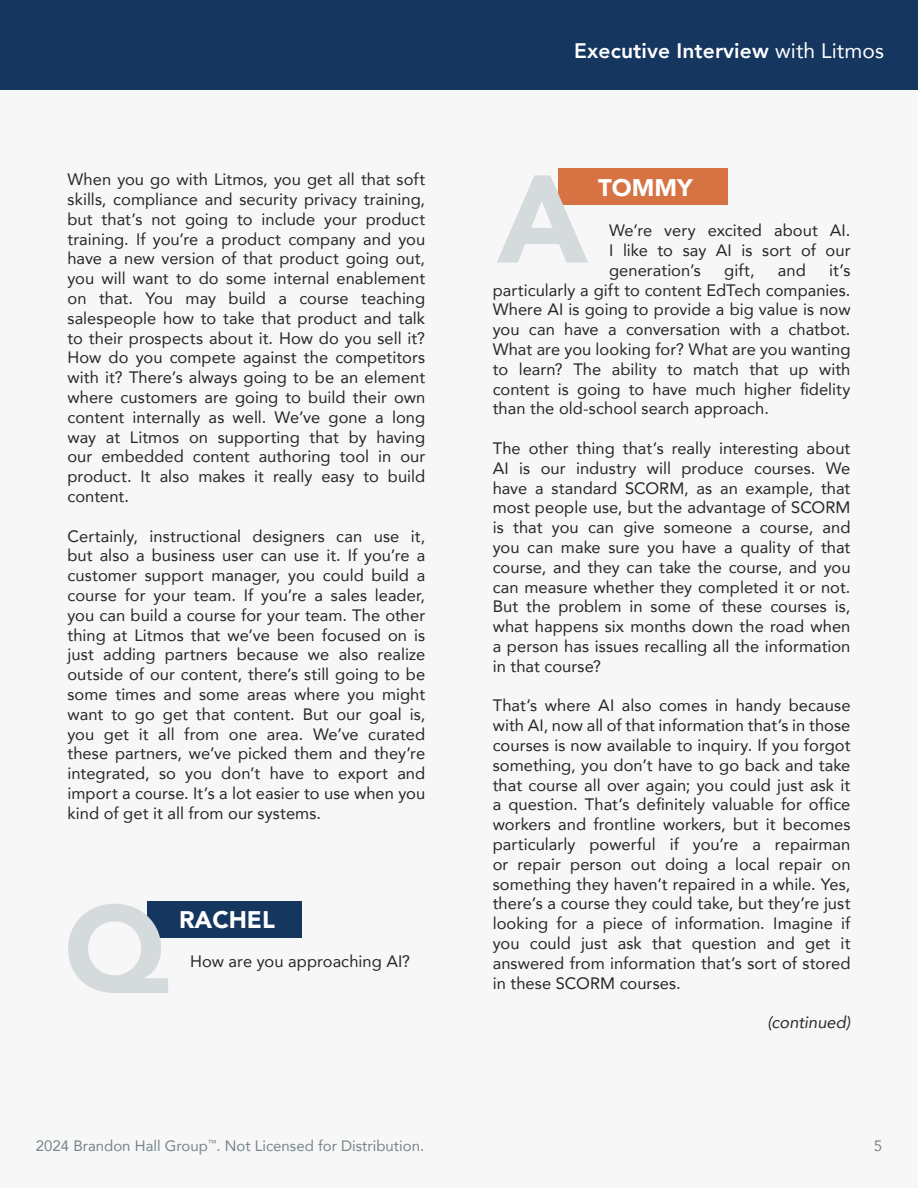
<style>
.page{position:relative;width:918px;height:1188px;background:#f7f7f7}
.page>*{position:absolute;margin:0;border:0;box-sizing:border-box;transform-origin:0 0}
.t1{font:900 123px "Avenir";color:#d5dadc}
.t2{font:900 24px "Avenir";color:#fff}
.t3{font:800 21px "Avenir";letter-spacing:.005em;color:#fff}
.body_copy{font:16.5px/19.8px "Avenir";color:#262626;text-align:justify}
.body_copy-2{font:italic 16.5px "Avenir";color:#262626}
.t4{font:15px "Avenir";color:#758589}
.s1{font-weight:400}
</style>
<div class="page">
<div style="left:0;top:0;width:918px;height:90px;background:#15365f"></div>
<div style="left:147px;top:901px;width:155px;height:37px;background:#15365f"></div>
<div style="left:558px;top:169px;width:169px;height:36px;background:#d77343"></div>
<p class="body_copy" style="left:68px;top:169px;width:359px">When you go with Litmos, you get all that soft skills, compliance and security privacy training, but that’s not going to include your product training. If you’re a product company and you have a new version of that product going out, you will want to do some internal enablement on that. You may build a course teaching salespeople how to take that product and talk to their prospects about it. How do you sell it?<br>How do you compete against the competitors with it? There’s always going to be an element where customers are going to build their own content internally as well. We’ve gone a long way at Litmos on supporting that by having our embedded content authoring tool in our product. It also makes it really easy to build content.</p>
<p class="body_copy" style="left:68px;top:526px;width:359px">Certainly, instructional designers can use it, but also a business user can use it. If you’re a customer support manager, you could build a course for your team. If you’re a sales leader, you can build a course for your team. The other thing at Litmos that we’ve been focused on is just adding partners because we also realize outside of our content, there’s still going to be</p>
<p class="body_copy" style="left:68px;top:684px;width:359px">some times and some areas where you might want to go get that content. But our goal is, you get it all from one area. We’ve curated these partners, we’ve picked them and they’re integrated, so you don’t have to export and import a course. It’s a lot easier to use when you kind of get it all from our systems.</p>
<p class="t1" style="left:64px;top:845px;width:106px">Q</p>
<p class="t2" style="left:179px;top:900px;width:98px">RACHEL</p>
<p class="body_copy" style="left:190px;top:951px;width:222px">How are you approaching AI?</p>
<p class="t3" style="left:574px;top:35px;width:311px">Executive Interview <span class="s1">with Litmos</span></p>
<p class="t1" style="left:497px;top:114px;width:93px">A</p>
<p class="t2" style="left:598px;top:167px;width:96px">TOMMY</p>
<p class="body_copy" style="left:609px;top:220px;width:243px">We’re very excited about AI.<br>I like to say AI is sort of our generation’s</p>
<p class="body_copy" style="left:724px;top:260px;width:32px">gift,</p>
<p class="body_copy" style="left:778px;top:260px;width:29px">and</p>
<p class="body_copy" style="left:493px;top:260px;width:359px;text-indent:336px">it’s particularly a gift to content EdTech companies.<br>Where AI is going to provide a big value is now you can have a conversation with a chatbot.</p>
<p class="body_copy" style="left:493px;top:339px;width:359px">What are you looking for? What are you wanting to learn? The ability to match that up with</p>
<p class="body_copy" style="left:493px;top:379px;width:359px">content is going to have much higher fidelity than the old-school search approach.</p>
<p class="body_copy" style="left:493px;top:438px;width:359px">The other thing that’s really interesting about AI is our industry will produce courses. We have a standard SCORM, as an example, that most people use, but the advantage of SCORM is that you can give someone a course, and you can make sure you have a quality of that course, and they can take the course, and you can measure whether they completed it or not.<br>But the problem in some of these courses is, what happens six months down the road when a person has issues recalling all the information in that course?</p>
<p class="body_copy" style="left:493px;top:695px;width:359px">That’s where AI also comes in handy because with AI, now all of that information that’s in those courses is now available to inquiry. If you forgot something, you don’t have to go back and take that course all over again; you could just ask it a question. That’s definitely valuable for office workers and frontline workers, but it becomes particularly powerful if you’re a repairman or repair person out doing a local repair on something they haven’t repaired in a while. Yes, there’s a course they could take, but they’re just looking for a piece of information. Imagine if</p>
<p class="body_copy" style="left:493px;top:933px;width:359px">you could just ask that question and get it answered from information that’s sort of stored in these SCORM courses.</p>
<p class="body_copy-2" style="left:767px;top:1012px;width:85px">(continued)</p>
<p class="t4" style="left:36px;top:1133px;width:390px">2024 Brandon Hall Group<sup>™</sup>. Not Licensed for Distribution.</p>
<p class="t4" style="left:874px;top:1133px;width:10px">5</p>
</div>
